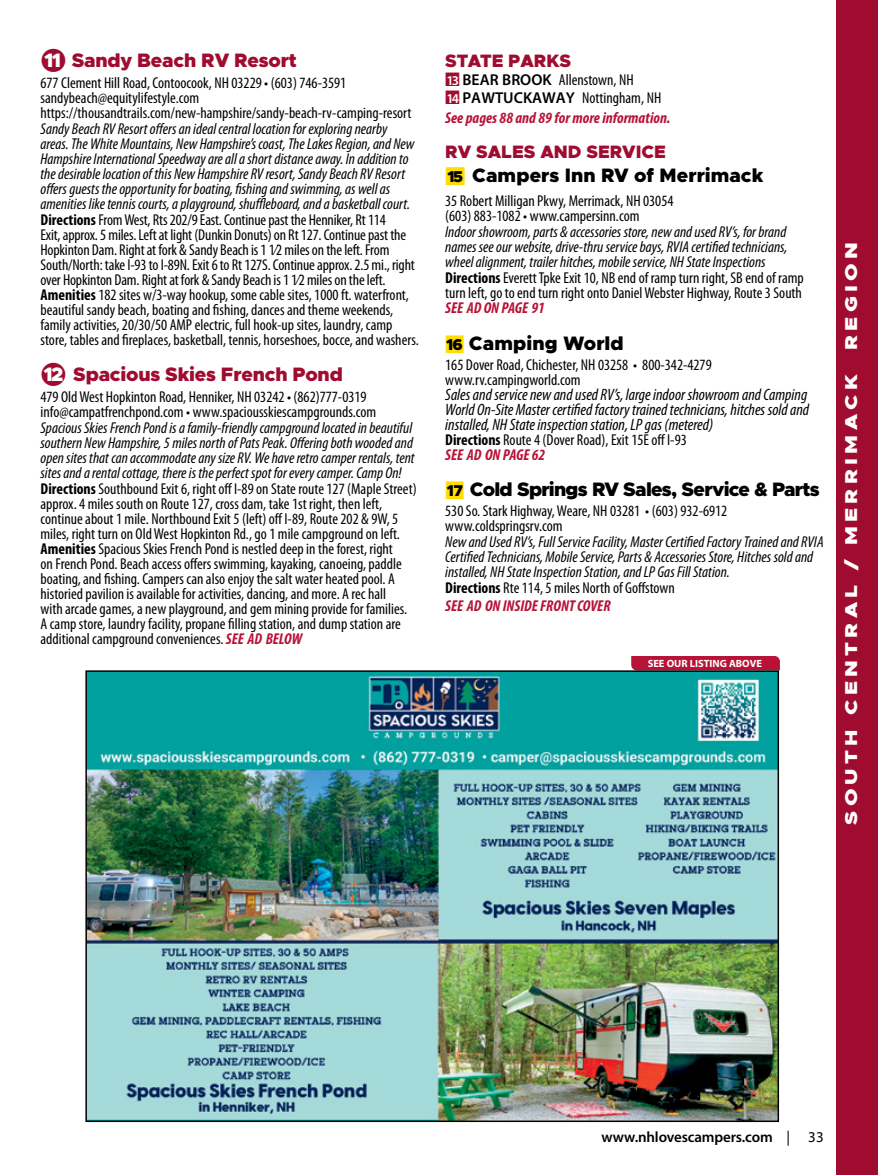
<style>
.page{position:relative;width:878px;height:1175px;background:#fff}
.page>*{position:absolute;margin:0;border:0;box-sizing:border-box;transform-origin:0 0}
.t1{font:900 19.5px "Metropolis";letter-spacing:-.01em;color:#a00c30}
.t2{font:900 19.5px "Metropolis";letter-spacing:.005em;color:#000}
.t3{font:900 19.5px "Metropolis";letter-spacing:-.035em;color:#000}
.t4{font:900 18px "Metropolis";color:#a00c30}
.t5{font:900 17.25px "Metropolis";letter-spacing:.2em;color:#fff;scale:1.25 1}
.t6{font:italic condensed 16.5px/15px "Myriad Pro";color:#000;text-align:justify}
.t7{font:condensed 15.75px/15px "Myriad Pro";color:#000}
.t8{font:italic condensed 15.75px/15.3px "Myriad Pro";color:#000}
.t9{font:italic 700 condensed 15.75px/20.2px "Myriad Pro";color:#b81237}
.t10{font:600 15px "Myriad Pro";letter-spacing:-.01em;color:#000}
.t11{font:700 10.5px "Myriad Pro";color:#fff}
.s1{color:#fff}
.s2{font-style:italic}
.s3{font-weight:700}
.s4{font-weight:700;font-style:italic;color:#b81237}
.s5{color:#a00c30}
.s6{font-weight:600;font-stretch:normal;font-size:13.5px;color:#fff}
.s7{font-weight:600;font-stretch:normal}
.s8{font-weight:600;font-style:normal;font-stretch:normal;font-size:13.5px;color:#fff}
.s9{font-weight:600;font-style:normal;font-stretch:normal;color:#000}
.s10{font-weight:400;font-style:normal;color:#000}
.s11{color:#fd0}
.s12{font-size:15.75px}
.s13{font-weight:700;font-style:normal}
.s14{font-style:normal}
.s15{font-weight:400}
</style>
<div class="page">
<div style="left:631px;top:656px;width:148px;height:14px;background:#b81237"></div>
<img style="left:88px;top:673px;width:688px;height:446px">
<div style="left:85px;top:670px;width:694px;height:452px;border:2px solid #000"></div>
<div style="left:836px;top:0;width:42px;height:1174px;background:#a00c30"></div>
<p class="t1" style="left:40px;top:48px;width:258px">●<span class="s1">11</span> Sandy Beach RV Resort</p>
<p class="t7" style="left:40px;top:75px;width:372px">677 Clement Hill Road, Contoocook, NH 03229 • (603) 746-3591 sandybeach@equitylifestyle.com https://thousandtrails.com/new-hampshire/sandy-beach-rv-camping-resort</p>
<p class="t7" style="left:40px;top:121px;width:380px"><span class="s2">Sandy Beach RV Resort offers an ideal central location for exploring nearby areas. The White Mountains, New Hampshire’s coast, The Lakes Region, and New Hampshire International Speedway are all a short distance away. In addition to the desirable location of this New Hampshire RV resort, Sandy Beach RV Resort offers guests the opportunity for boating, fishing and swimming, as well as amenities like tennis courts, a playground, shuffleboard, and a basketball court.<br></span><span class="s3">Directions</span> From West, Rts 202/9 East. Continue past the Henniker, Rt 114<br>Exit, approx. 5 miles. Left at light (Dunkin Donuts) on Rt 127. Continue past the Hopkinton Dam. Right at fork &amp; Sandy Beach is 1 1⁄2 miles on the left. From South/North: take I-93 to I-89N. Exit 6 to Rt 127S. Continue approx. 2.5 mi., right over Hopkinton Dam. Right at fork &amp; Sandy Beach is 1 1⁄2 miles on the left.<br><span class="s3">Amenities</span> 182 sites w/3-way hookup, some cable sites, 1000 ft. waterfront, beautiful sandy beach, boating and fishing, dances and theme weekends, family activities, 20/30/50 AMP electric, full hook-up sites, laundry, camp store, tables and fireplaces, basketball, tennis, horseshoes, bocce, and washers.</p>
<p class="t1" style="left:40px;top:362px;width:304px">●<span class="s1">12</span> Spacious Skies French Pond</p>
<p class="t7" style="left:40px;top:389px;width:337px">479 Old West Hopkinton Road, Henniker, NH 03242 • (862)777-0319 info@campatfrenchpond.com • www.spaciousskiescampgrounds.com</p>
<p class="t7" style="left:40px;top:420px;width:377px"><span class="s2">Spacious Skies French Pond is a family-friendly campground located in beautiful southern New Hampshire, 5 miles north of Pats Peak. Offering both wooded and open sites that can accommodate any size RV. We have retro camper rentals, tent sites and a rental cottage, there is the perfect spot for every camper. Camp On!<br></span><span class="s3">Directions</span> Southbound Exit 6, right off I-89 on State route 127 (Maple Street) approx. 4 miles south on Route 127, cross dam, take 1st right, then left, continue about 1 mile. Northbound Exit 5 (left) off I-89, Route 202 &amp; 9W, 5 miles, right turn on Old West Hopkinton Rd., go 1 mile campground on left.<br><span class="s3">Amenities</span> Spacious Skies French Pond is nestled deep in the forest, right<br>on French Pond. Beach access offers swimming, kayaking, canoeing, paddle boating, and fishing. Campers can also enjoy the salt water heated pool. A historied pavilion is available for activities, dancing, and more. A rec hall<br>with arcade games, a new playground, and gem mining provide for families.<br>A camp store, laundry facility, propane filling station, and dump station are additional campground conveniences. <span class="s4">SEE AD BELOW</span></p>
<p class="t4" style="left:445px;top:49px;width:127px">STATE PARKS</p>
<p class="t7" style="left:445px;top:72px;width:190px"><span class="s5">■</span><span class="s6">13</span> <span class="s7">BEAR BROOK</span> Allenstown, NH</p>
<p class="t9" style="left:445px;top:87px;width:227px"><span class="s5">■</span><span class="s8">14</span> <span class="s9">PAWTUCKAWAY</span> <span class="s10">Nottingham, NH<br></span>See pages 88 and 89 for more information.</p>
<p class="t4" style="left:445px;top:140px;width:222px">RV SALES AND SERVICE</p>
<p class="t2" style="left:445px;top:163px;width:319px"><span class="s11">■</span><span class="s12">15</span> Campers Inn RV of Merrimack</p>
<p class="t7" style="left:445px;top:193px;width:230px">35 Robert Milligan Pkwy, Merrimack, NH 03054 (603) 883-1082 • www.campersinn.com</p>
<p class="t8" style="left:445px;top:224px;width:360px">Indoor showroom, parts &amp; accessories store, new and used RV’s, for brand names see our website, drive-thru service bays, RVIA certified technicians, wheel alignment, trailer hitches, mobile service, NH State Inspections <span class="s13">Directions</span> <span class="s14">Everett Tpke Exit 10, NB end of ramp turn right, SB end of ramp turn left, go to end turn right onto Daniel Webster Highway, Route 3 South</span></p>
<p class="t9" style="left:445px;top:297px;width:101px">SEE AD ON PAGE 91</p>
<p class="t2" style="left:445px;top:330px;width:180px"><span class="s11">■</span><span class="s12">16</span> Camping World</p>
<p class="t7" style="left:445px;top:357px;width:268px">165 Dover Road, Chichester, NH 03258 • 800-342-4279 www.rv.campingworld.com</p>
<p class="t6" style="left:445px;top:387px;width:365px">Sales and service new and used RV’s, large indoor showroom and Camping World On-Site Master certified factory trained technicians, hitches sold and installed, NH State inspection station, LP gas (metered)</p>
<p class="t7" style="left:445px;top:432px;width:243px"><span class="s3">Directions</span> Route 4 (Dover Road), Exit 15E off I-93<br><span class="s4">SEE AD ON PAGE 62</span></p>
<p class="t3" style="left:445px;top:476px;width:376px"><span class="s11">■</span><span class="s12">17</span> Cold Springs RV Sales, Service &amp; Parts</p>
<p class="t7" style="left:445px;top:503px;width:283px">530 So. Stark Highway, Weare, NH 03281 • (603) 932-6912 www.coldspringsrv.com</p>
<p class="t8" style="left:445px;top:534px;width:380px">New and Used RV’s, Full Service Facility, Master Certified Factory Trained and RVIA Certified Technicians, Mobile Service, Parts &amp; Accessories Store, Hitches sold and installed, NH State Inspection Station, and LP Gas Fill Station.<br><span class="s13">Directions</span> <span class="s14">Rte 114, 5 miles North of Goffstown</span></p>
<p class="t9" style="left:445px;top:595px;width:167px">SEE AD ON INSIDE FRONT COVER</p>
<p class="t11" style="left:647px;top:656px;width:116px">SEE OUR LISTING ABOVE</p>
<p class="t5" style="left:840px;top:350px;width:88px;rotate:-90deg">REGION</p>
<p class="t5" style="left:840px;top:824px;width:361px;rotate:-90deg">SOUTH CENTRAL / MERRIMACK</p>
<p class="t10" style="left:601px;top:1127px;width:224px">www.nhlovescampers.com <span class="s15">| 33</span></p>
</div>
